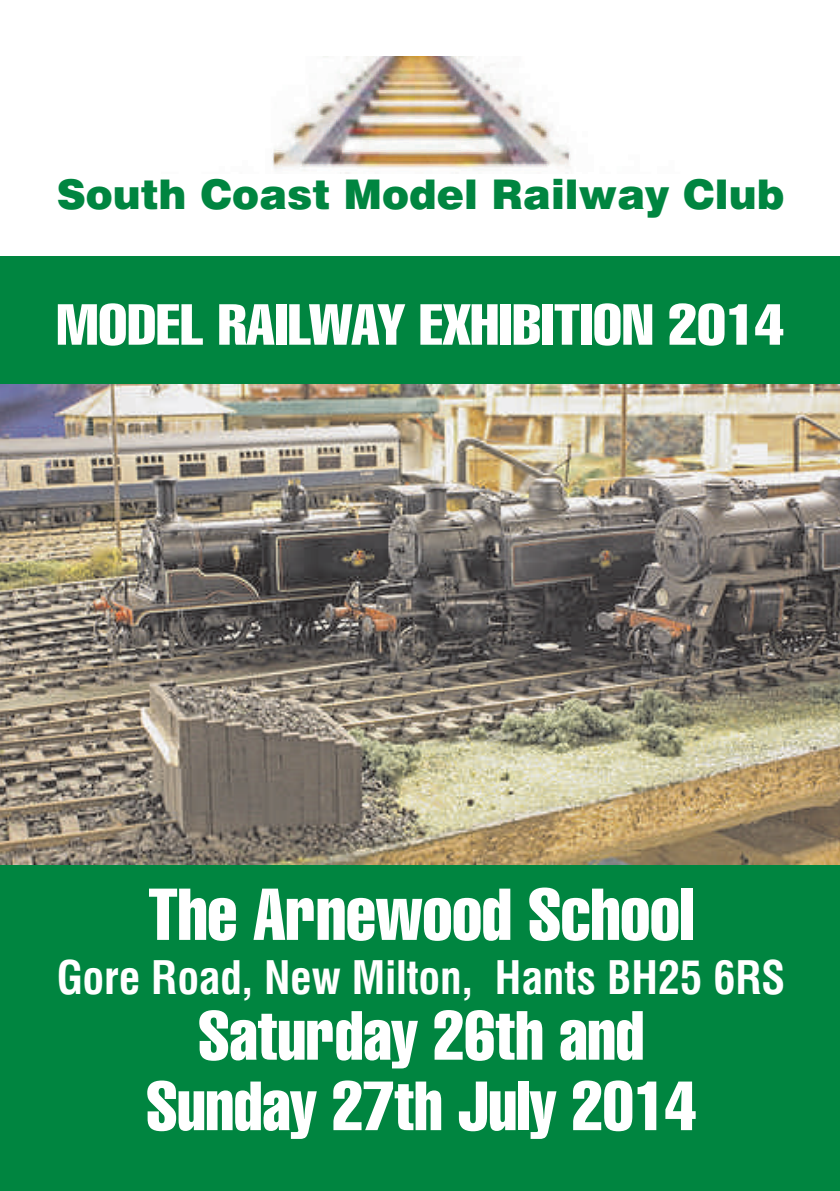
<style>
.page{position:relative;width:840px;height:1191px;background:#fff}
.page>*{position:absolute;margin:0;border:0;box-sizing:border-box;transform-origin:0 0}
.t1{font:extra-condensed 71.2px "Swiss 911 BT";color:#fff}
.t2{font:extra-condensed 67.4px/70.4px "Swiss 911 BT";color:#fff;text-align:center}
.t3{font:extra-condensed 56.2px "Swiss 911 BT";color:#fff;scale:1.1 1}
.t4{font:700 condensed 45px "Swiss 721 BT";color:#fff}
.t5{font:900 41px "Swiss 721 BT";color:#008540}
</style>
<div class="page">
<div style="left:0;top:256px;width:839px;height:935px;background:#008540"></div>
<img style="left:272px;top:57px;width:299px;height:116px">
<img style="left:0;top:384px;width:839px;height:480px">
<p class="t5" style="left:57px;top:178px;width:728px">South Coast Model Railway Club</p>
<p class="t3" style="left:56px;top:302px;width:662px">MODEL RAILWAY EXHIBITION 2014</p>
<p class="t1" style="left:148px;top:885px;width:546px">The Arnewood School</p>
<p class="t4" style="left:57px;top:959px;width:729px">Gore Road, New Milton, Hants BH25 6RS</p>
<p class="t2" style="left:146px;top:1007px;width:551px">Saturday 26th and<br>Sunday 27th July 2014</p>
</div>
